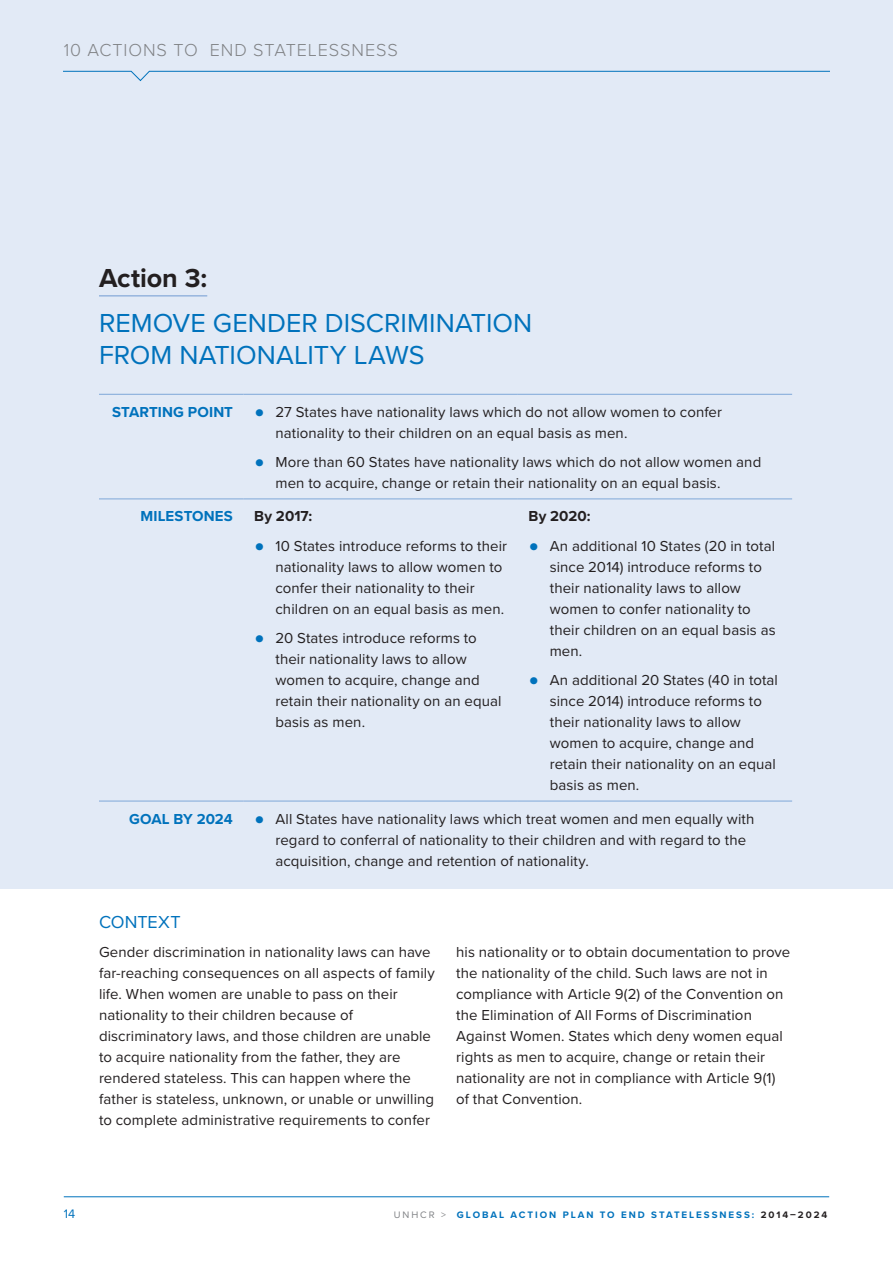
<style>
.page{position:relative;width:893px;height:1263px;background:#fff}
.page>*{position:absolute;margin:0;border:0;box-sizing:border-box;transform-origin:0 0}
.t1{font:27px/32.4px "Proxima Nova";color:#0072bc}
.t2{font:700 27px "Proxima Nova";letter-spacing:-.005em;color:#231f20}
.t3{font:300 18px "Proxima Nova";letter-spacing:.05em;color:#808285}
.t4{font:18px "Proxima Nova";color:#0072bc}
.t5{font:15px/21px "Proxima Nova";letter-spacing:.005em;color:#231f20}
.t6{font:700 15px "Proxima Nova";letter-spacing:.005em;color:#231f20}
.t7{font:700 15px "Proxima Nova";letter-spacing:.01em;color:#0072bc}
.t8{font:12.75px "Proxima Nova";color:#0072bc}
.t9{font:700 9.75px "Proxima Nova";letter-spacing:.2em;color:#0072bc}
.s1{font-weight:700;color:#0072bc}
.s2{font-weight:700;font-size:30px;color:#0072bc}
.s3{font-weight:400;color:#808285}
.s4{color:#231f20}
</style>
<div class="page">
<div style="left:0;top:0;width:893px;height:888px;background:#e2eaf6"></div>
<hr style="left:99px;top:295px;width:108px;height:2px;background:#96b5de">
<svg style="left:99px;top:499px;width:693px;height:302px"></svg>
<hr style="left:99px;top:394px;width:145px;height:1px;background:#7ea7d8">
<hr style="left:244px;top:394px;width:274px;height:1px;background:#7ea7d8">
<hr style="left:518px;top:394px;width:274px;height:1px;background:#7ea7d8">
<hr style="left:99px;top:498px;width:145px;height:1px;background:#7ea7d8">
<hr style="left:244px;top:498px;width:274px;height:1px;background:#7ea7d8">
<hr style="left:518px;top:498px;width:274px;height:1px;background:#7ea7d8">
<hr style="left:99px;top:801px;width:145px;height:1px;background:#7ea7d8">
<hr style="left:244px;top:801px;width:274px;height:1px;background:#7ea7d8">
<hr style="left:518px;top:801px;width:274px;height:1px;background:#7ea7d8">
<svg style="left:64px;top:71px;width:765px;height:10px"></svg>
<hr style="left:64px;top:1196px;width:765px;height:1px;background:#0072bc">
<p class="t3" style="left:64px;top:39px;width:37px">10 ACT</p>
<p class="t3" style="left:124px;top:39px;width:19px">IONS</p>
<p class="t3" style="left:173px;top:39px;width:13px">TO</p>
<p class="t3" style="left:210px;top:39px;width:121px">EN D STATELESSNESS</p>
<h1 class="t2" style="left:99px;top:261px;width:110px">Action 3:</h1>
<h1 class="t1" style="left:99px;top:307px;width:435px">REMOVE GENDER DISCRIMINATION<br>FROM NATIONALITY LAWS</h1>
<p class="t5" style="left:275px;top:402px;width:448px;text-indent:-163px"><span class="s1">STARTING POINT</span> <span class="s2">•</span> 27 States have nationality laws which do not allow women to confer nationality to their children on an equal basis as men.</p>
<p class="t5" style="left:275px;top:452px;width:487px;text-indent:-21px"><span class="s2">•</span> More than 60 States have nationality laws which do not allow women and men to acquire, change or retain their nationality on an equal basis.</p>
<p class="t7" style="left:141px;top:507px;width:94px">MILESTONES</p>
<p class="t6" style="left:254px;top:507px;width:60px">By 2017:</p>
<p class="t5" style="left:275px;top:536px;width:233px;text-indent:-21px"><span class="s2">•</span> 10 States introduce reforms to their nationality laws to allow women to confer their nationality to their children on an equal basis as men.</p>
<p class="t5" style="left:275px;top:628px;width:228px;text-indent:-21px"><span class="s2">•</span> 20 States introduce reforms to their nationality laws to allow women to acquire, change and retain their nationality on an equal basis as men.</p>
<p class="t6" style="left:528px;top:507px;width:64px">By 2020:</p>
<p class="t5" style="left:550px;top:536px;width:228px;text-indent:-21px"><span class="s2">•</span> An additional 10 States (20 in total since 2014) introduce reforms to their nationality laws to allow women to confer nationality to their children on an equal basis as men.</p>
<p class="t5" style="left:550px;top:670px;width:230px;text-indent:-21px"><span class="s2">•</span> An additional 20 States (40 in total since 2014) introduce reforms to their nationality laws to allow women to acquire, change and retain their nationality on an equal basis as men.</p>
<p class="t5" style="left:275px;top:808px;width:480px;text-indent:-146px"><span class="s1">GOAL BY 2024</span> <span class="s2">•</span> All States have nationality laws which treat women and men equally with regard to conferral of nationality to their children and with regard to the acquisition, change and retention of nationality.</p>
<p class="t4" style="left:99px;top:911px;width:83px">CONTEXT</p>
<p class="t5" style="left:99px;top:942px;width:337px">Gender discrimination in nationality laws can have far-reaching consequences on all aspects of family life. When women are unable to pass on their nationality to their children because of discriminatory laws, and those children are unable to acquire nationality from the father, they are rendered stateless. This can happen where the father is stateless, unknown, or unable or unwilling to complete administrative requirements to confer</p>
<p class="t5" style="left:456px;top:942px;width:336px">his nationality or to obtain documentation to prove the nationality of the child. Such laws are not in compliance with Article 9(2) of the Convention on the Elimination of All Forms of Discrimination Against Women. States which deny women equal rights as men to acquire, change or retain their nationality are not in compliance with Article 9(1) of that Convention.</p>
<p class="t8" style="left:64px;top:1206px;width:13px">14</p>
<p class="t9" style="left:394px;top:1209px;width:435px"><span class="s3">UNHCR &gt;</span> GLOBAL ACTION PLAN TO END STATELESSNESS: <span class="s4">2014–2024</span></p>
</div>
